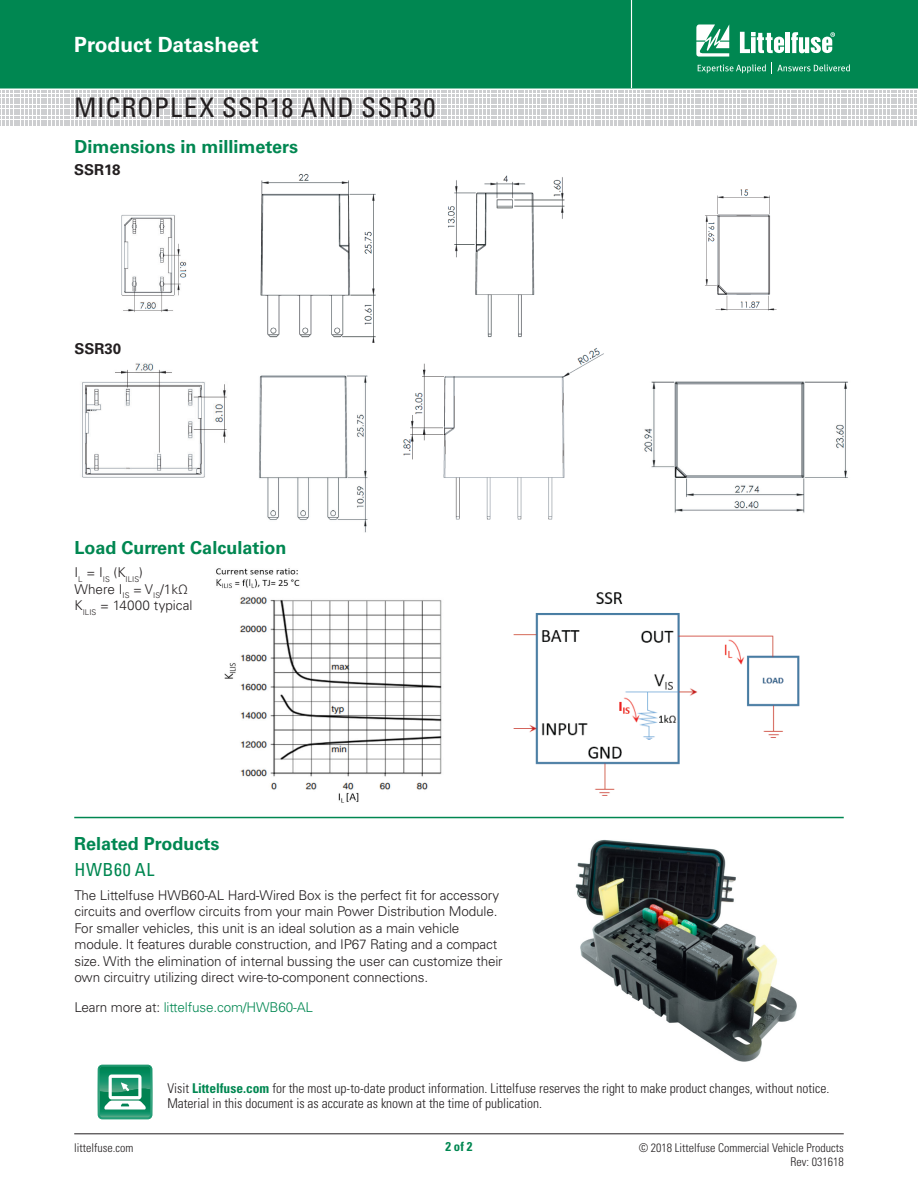
<style>
.page{position:relative;width:918px;height:1188px;background:#fff}
.page>*{position:absolute;margin:0;border:0;box-sizing:border-box;transform-origin:0 0}
.Head_Large{font:condensed 27px "Univers LT Std";letter-spacing:.035em;color:#231f20}
.t1{font:700 21px "Univers LT Std";color:#fff}
.Green_Subheads{font:700 18px "Univers LT Std";color:#008751}
.Specifications{font:700 18px "Univers LT Std";color:#008751}
.Series_Header{font:condensed 18px "Univers LT Std";letter-spacing:.03em;color:#008751}
.Green_Subheads-2{font:700 15px "Univers LT Std";color:#231f20}
.Series_Body_Copy{font:300 13.5px/16.5px "Univers LT Std";letter-spacing:-.01em;color:#231f20}
.t2{font:300 condensed 13.5px/15px "Univers LT Std";color:#231f20}
.Series_Body_Copy-2{font:300 13.5px "Univers LT Std";letter-spacing:-.01em;color:#008751}
.Specifications-2{font:300 13.5px "Univers LT Std";color:#231f20}
.t3{font:700 condensed 12.75px "Univers LT Std";color:#008751}
.t4{font:300 condensed 12px/13.5px "Univers LT Std";color:#231f20;text-align:right}
.Specifications-3{font:300 7.8px "Univers LT Std";color:#231f20}
.s1{color:#231f20}
.s2{font-weight:700;color:#008751}
</style>
<div class="page">
<div style="left:0;top:0;width:918px;height:88px;background:#008751"></div>
<hr style="left:631px;top:0;width:1px;height:88px;background:#fff">
<hr style="left:74px;top:1134px;width:770px;height:1px;background:#231f20">
<svg style="left:0;top:91px;width:917px;height:35px"></svg>
<svg style="left:696px;top:24px;width:33px;height:33px"></svg>
<hr style="left:786px;top:32px;width:4px;height:21px;background:#fff">
<svg style="left:791px;top:32px;width:44px;height:21px"></svg>
<svg style="left:740px;top:32px;width:44px;height:21px"></svg>
<svg style="left:698px;top:64px;width:68px;height:9px"></svg>
<svg style="left:772px;top:63px;width:78px;height:11px"></svg>
<img style="left:513px;top:592px;width:287px;height:204px">
<svg style="left:98px;top:1065px;width:54px;height:54px"></svg>
<hr style="left:74px;top:817px;width:770px;height:1px;background:#008751">
<img style="left:260px;top:174px;width:116px;height:169px">
<img style="left:121px;top:215px;width:66px;height:97px">
<img style="left:448px;top:175px;width:117px;height:162px">
<img style="left:705px;top:189px;width:72px;height:122px">
<img style="left:82px;top:363px;width:145px;height:115px">
<img style="left:403px;top:348px;width:201px;height:172px">
<img style="left:259px;top:375px;width:109px;height:157px">
<img style="left:644px;top:381px;width:204px;height:132px">
<img style="left:216px;top:568px;width:226px;height:234px">
<img style="left:575px;top:840px;width:222px;height:221px">
<h2 class="t1" style="left:74px;top:32px;width:186px">Product Datasheet</h2>
<p class="Head_Large" style="left:74px;top:91px;width:363px">MICROPLEX SSR18 AND SSR30</p>
<p class="Green_Subheads" style="left:74px;top:136px;width:225px">Dimensions in millimeters</p>
<p class="Green_Subheads-2" style="left:74px;top:161px;width:48px">SSR18</p>
<p class="Green_Subheads-2" style="left:74px;top:340px;width:48px">SSR30</p>
<p class="Specifications" style="left:75px;top:537px;width:213px">Load Current Calculation</p>
<p class="Specifications-3" style="left:75px;top:574px;width:70px"><sup>I</sup>L <sup>=</sup> <sup>I</sup>IS <sup>(K</sup>ILIS<sup>)</sup></p>
<p class="Specifications-2" style="left:75px;top:581px;width:115px">Where I<sub>IS</sub> = V<sub>IS</sub>/1kΩ</p>
<p class="Specifications-2" style="left:75px;top:597px;width:119px">K<sub>ILIS</sub> = 14000 typical</p>
<p class="Green_Subheads" style="left:74px;top:833px;width:147px">Related Products</p>
<p class="Series_Header" style="left:74px;top:858px;width:81px">HWB60 AL</p>
<p class="Series_Body_Copy" style="left:74px;top:887px;width:430px">The Littelfuse HWB60-AL Hard-Wired Box is the perfect fit for accessory circuits and overflow circuits from your main Power Distribution Module.<br>For smaller vehicles, this unit is an ideal solution as a main vehicle module. It features durable construction, and IP67 Rating and a compact size. With the elimination of internal bussing the user can customize their own circuitry utilizing direct wire-to-component connections.</p>
<p class="Series_Body_Copy-2" style="left:74px;top:999px;width:240px"><span class="s1">Learn more at:</span> littelfuse.com/HWB60-AL</p>
<p class="t2" style="left:167px;top:1081px;width:663px">Visit <span class="s2">Littelfuse.com</span> for the most up-to-date product information. Littelfuse reserves the right to make product changes, without notice.<br>Material in this document is as accurate as known at the time of publication.</p>
<p class="t4" style="left:74px;top:1141px;width:61px">littelfuse.com</p>
<p class="t3" style="left:445px;top:1139px;width:29px">2 of 2</p>
<p class="t4" style="left:639px;top:1141px;width:207px">© 2018 Littelfuse Commercial Vehicle Products<br>Rev: 031618</p>
</div>
